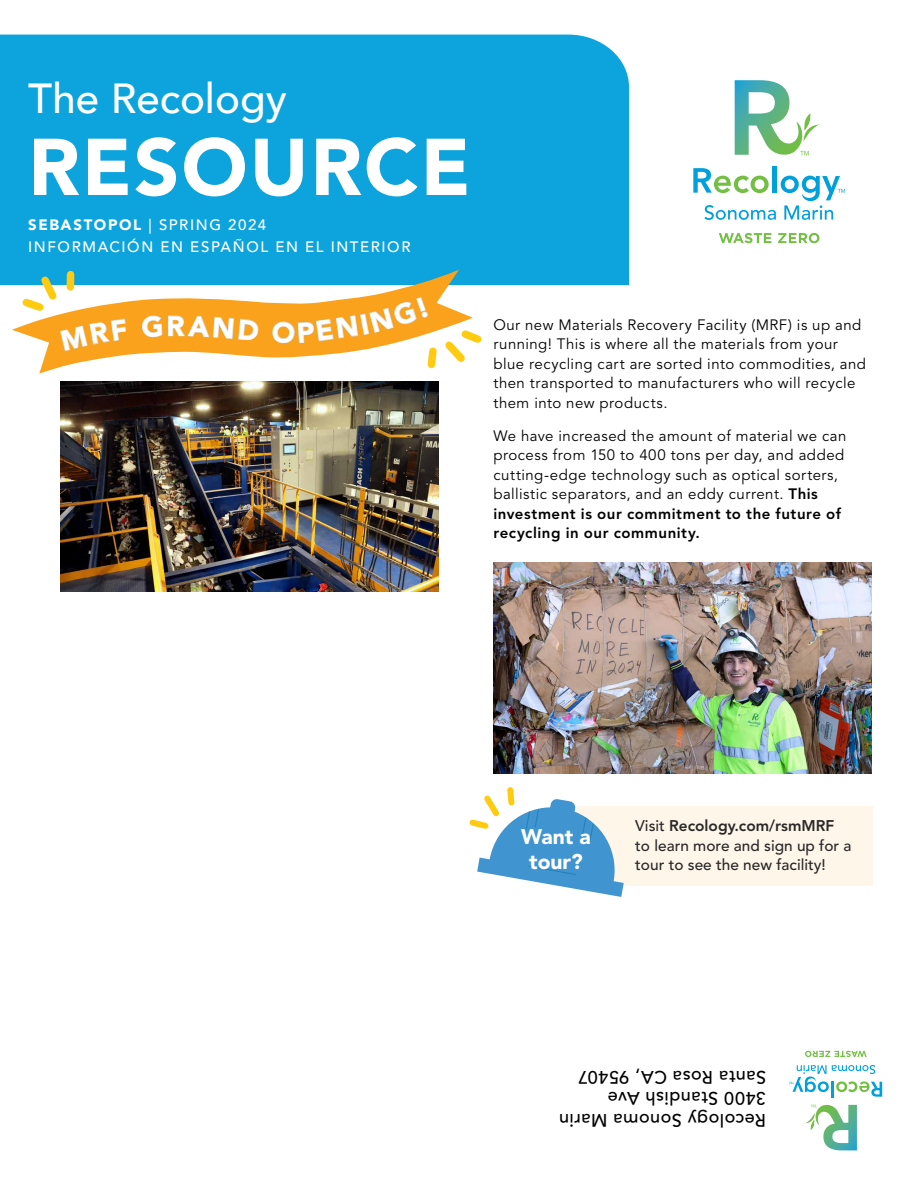
<style>
.page{position:relative;width:918px;height:1188px;background:#fff}
.page>*{position:absolute;margin:0;border:0;box-sizing:border-box;transform-origin:0 0}
.t1{font:900 79.5px "Avenir LT Std";letter-spacing:.025em;color:#fff}
.t2{font:500 42px "Avenir";color:#fff}
.t3{font:900 27.9px "Avenir LT Std";color:#fff}
.t4{font:900 21px/25.2px "Avenir LT Std";color:#fff;text-align:center}
.t5{font:500 18px/21.6px "Avenir LT Std";letter-spacing:.025em;color:#000}
.t6{font:500 15.45px/19.6px "Avenir LT Std";color:#292829}
.t7{font:15px/19.5px "Avenir LT Std";letter-spacing:.03em;color:#000}
.t8{font:500 15px/22.5px "Avenir LT Std";letter-spacing:.105em;color:#fff}
.s1{font-weight:900}
.s2{font-weight:800}
</style>
<div class="page">
<img style="left:61px;top:381px;width:378px;height:211px">
<img style="left:493px;top:563px;width:378px;height:210px">
<div style="left:572px;top:806px;width:301px;height:80px;background:#fef6e8"></div>
<div style="left:0;top:35px;width:629px;height:250px;background:#0da4dd"></div>
<hr style="left:773px;top:166px;width:4px;height:27px;background:#00a0dc">
<svg style="left:735px;top:80px;width:84px;height:76px"></svg>
<svg style="left:719px;top:233px;width:52px;height:10px"></svg>
<svg style="left:778px;top:233px;width:41px;height:10px"></svg>
<svg style="left:693px;top:168px;width:152px;height:52px"></svg>
<hr style="left:831px;top:1082px;width:3px;height:16px;background:#00a0dc">
<svg style="left:805px;top:1104px;width:52px;height:46px"></svg>
<svg style="left:805px;top:1051px;width:62px;height:6px"></svg>
<svg style="left:790px;top:1065px;width:92px;height:32px"></svg>
<svg style="left:12px;top:270px;width:461px;height:104px"></svg>
<svg style="left:469px;top:787px;width:155px;height:110px"></svg>
<svg style="left:17px;top:270px;width:110px;height:81px"></svg>
<svg style="left:142px;top:316px;width:20px;height:21px"></svg>
<div style="left:188px;top:316px;width:71px;height:25px;background:#faa21b"></div>
<svg style="left:273px;top:297px;width:209px;height:76px"></svg>
<h2 class="t2" style="left:28px;top:63px;width:260px">The Recology</h2>
<h1 class="t1" style="left:28px;top:119px;width:444px">RESOURCE</h1>
<p class="t8" style="left:28px;top:214px;width:384px"><span class="s1">SEBASTOPOL</span> | SPRING 2024<br>INFORMACIÓN EN ESPAÑOL EN EL INTERIOR</p>
<h3 class="t3" style="left:166px;top:309px;width:20px">R</h3>
<p class="t7" style="left:493px;top:315px;width:374px">Our new Materials Recovery Facility (MRF) is up and running! This is where all the materials from your blue recycling cart are sorted into commodities, and then transported to manufacturers who will recycle them into new products.</p>
<p class="t7" style="left:493px;top:426px;width:355px">We have increased the amount of material we can process from 150 to 400 tons per day, and added cutting-edge technology such as optical sorters, ballistic separators, and an eddy current. <span class="s2">This investment is our commitment to the future of recycling in our community.</span></p>
<h3 class="t4" style="left:521px;top:824px;width:71px">Want a tour?</h3>
<p class="t6" style="left:635px;top:816px;width:218px">Visit <span class="s2">Recology.com/rsmMRF </span>to learn more and sign up for a tour to see the new facility!</p>
<p class="t5" style="left:766px;top:1130px;width:209px;rotate:-180deg">Recology Sonoma Marin<br>3400 Standish Ave<br>Santa Rosa CA, 95407</p>
</div>
